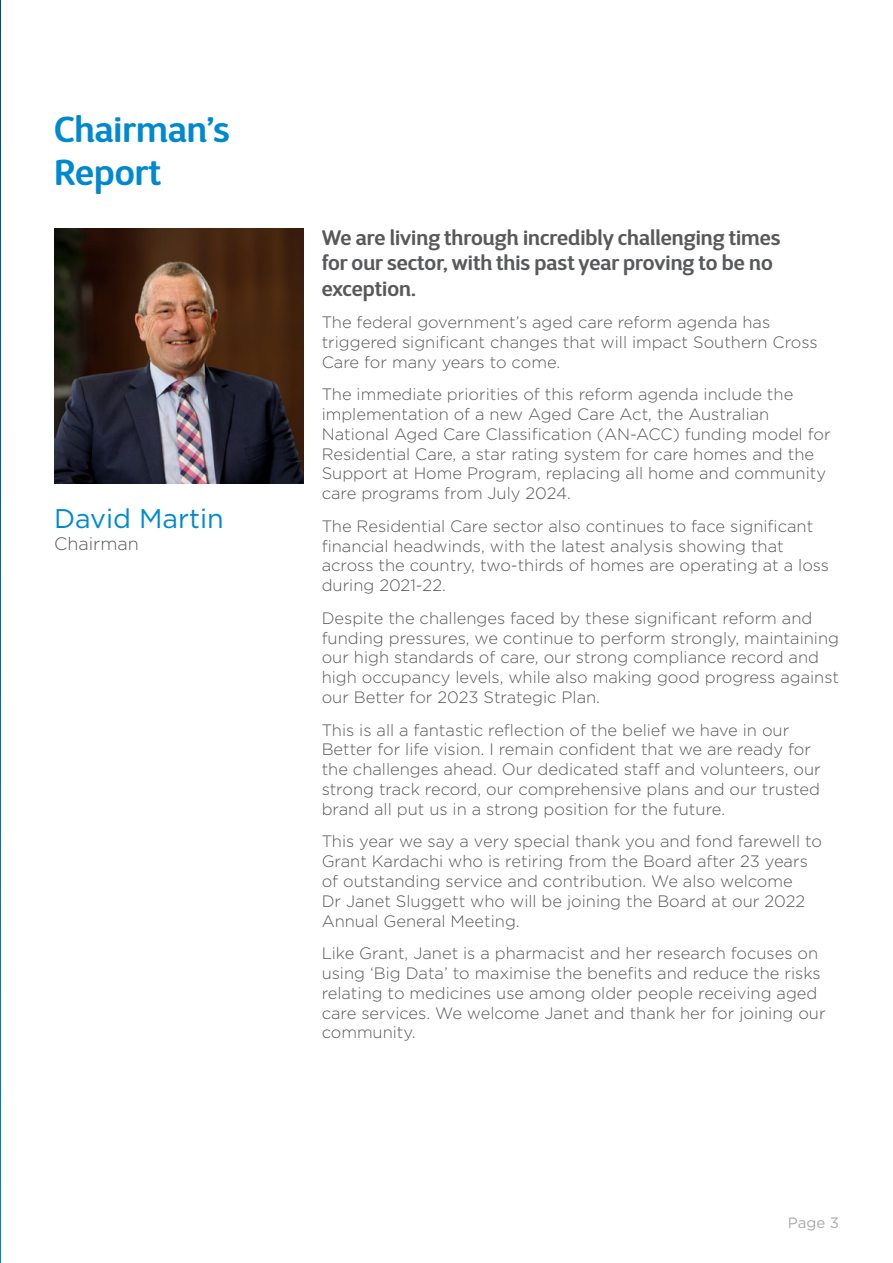
<style>
.page{position:relative;width:893px;height:1263px;background:#fff}
.page>*{position:absolute;margin:0;border:0;box-sizing:border-box;transform-origin:0 0}
.t1{font:600 36px/43.2px "D Sari";color:#0089cf}
.t2{font:27px "Gotham";color:#0089cf}
.t3{font:600 21px/25.2px "D Sari";color:#58595b}
.t4{font:300 18px "Gotham";color:#58595b}
.t5{font:300 16.5px/19.8px "Gotham";color:#58595b}
.t6{font:15px "Gotham";color:#a7a9ac}
</style>
<div class="page">
<svg style="left:0;top:0;width:1px;height:1263px"></svg>
<img style="left:54px;top:229px;width:250px;height:255px">
<h1 class="t1" style="left:54px;top:107px;width:177px">Chairman’s<br>Report</h1>
<h2 class="t2" style="left:54px;top:502px;width:171px">David Martin</h2>
<p class="t4" style="left:54px;top:532px;width:86px">Chairman</p>
<p class="t3" style="left:322px;top:225px;width:460px">We are living through incredibly challenging times for our sector, with this past year proving to be no exception.</p>
<p class="t5" style="left:322px;top:312px;width:497px">The federal government’s aged care reform agenda has triggered significant changes that will impact Southern Cross<br>Care for many years to come.</p>
<p class="t5" style="left:322px;top:384px;width:510px">The immediate priorities of this reform agenda include the implementation of a new Aged Care Act, the Australian National Aged Care Classification (AN-ACC) funding model for Residential Care, a star rating system for care homes and the Support at Home Program, replacing all home and community care programs from July 2024.</p>
<p class="t5" style="left:322px;top:516px;width:509px">The Residential Care sector also continues to face significant financial headwinds, with the latest analysis showing that across the country, two-thirds of homes are operating at a loss during 2021-22.</p>
<p class="t5" style="left:322px;top:608px;width:519px">Despite the challenges faced by these significant reform and funding pressures, we continue to perform strongly, maintaining our high standards of care, our strong compliance record and high occupancy levels, while also making good progress against our Better for 2023 Strategic Plan.</p>
<p class="t5" style="left:322px;top:719px;width:501px">This is all a fantastic reflection of the belief we have in our Better for life vision. I remain confident that we are ready for the challenges ahead. Our dedicated staff and volunteers, our strong track record, our comprehensive plans and our trusted brand all put us in a strong position for the future.</p>
<p class="t5" style="left:322px;top:831px;width:502px">This year we say a very special thank you and fond farewell to Grant Kardachi who is retiring from the Board after 23 years of outstanding service and contribution. We also welcome<br>Dr Janet Sluggett who will be joining the Board at our 2022<br>Annual General Meeting.</p>
<p class="t5" style="left:322px;top:943px;width:505px">Like Grant, Janet is a pharmacist and her research focuses on using ‘Big Data’ to maximise the benefits and reduce the risks relating to medicines use among older people receiving aged care services. We welcome Janet and thank her for joining our community.</p>
<p class="t6" style="left:788px;top:1213px;width:53px">Page 3</p>
</div>
